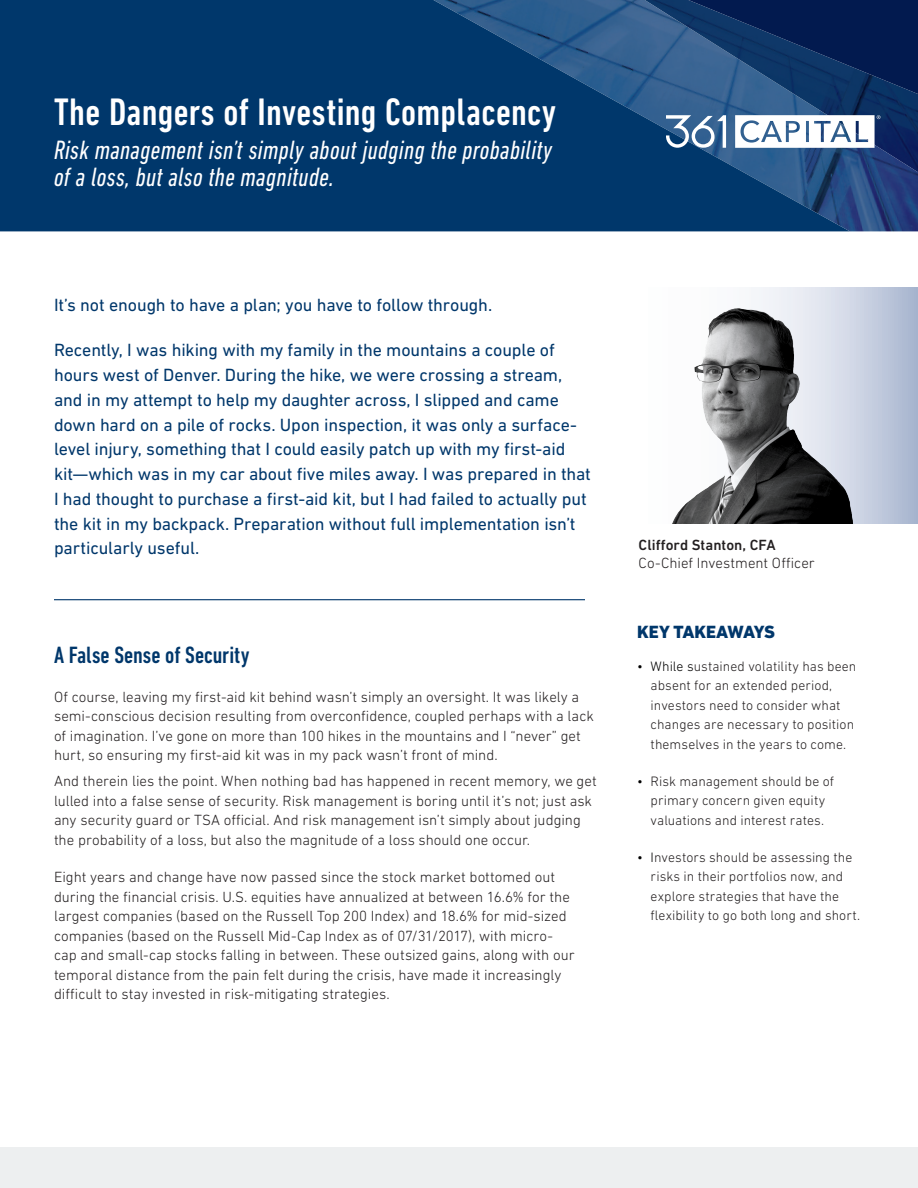
<style>
.page{position:relative;width:918px;height:1188px;background:#fff}
.page>*{position:absolute;margin:0;border:0;box-sizing:border-box;transform-origin:0 0}
.Section_Headers_Lar{font:500 condensed 39px "DIN Next LT Pro";letter-spacing:.01em;color:#fff}
.Section_Headers_Lar-2{font:italic condensed 27px/27px "DIN Next LT Pro";letter-spacing:.01em;color:#fff}
.Main_Body{font:500 condensed 24px "DIN Next LT Pro";color:#00376b}
.Opening_Paragraph{font:18px/24.8px "DIN Next LT Pro";letter-spacing:-.01em;color:#00376b}
.t1{font:800 18px "DIN Next LT Pro";letter-spacing:-.015em;color:#00376b}
.Main_Body-2{font:300 15px/19.5px "DIN Next LT Pro";color:#231f20}
.Main_Body-3{font:300 13.8px/19.5px "DIN Next LT Pro";letter-spacing:.005em;color:#231f20}
.s1{font-weight:500}
.s2{color:#000}
</style>
<div class="page">
<svg style="left:751px;top:287px;width:167px;height:237px;background:#bdc7da"></svg>
<img style="left:850px;top:172px;width:68px;height:59px">
<img style="left:850px;top:94px;width:68px;height:78px">
<svg style="left:0;top:0;width:850px;height:231px;background:#063c6f"></svg>
<img style="left:688px;top:0;width:230px;height:94px">
<img style="left:672px;top:301px;width:190px;height:223px">
<div style="left:0;top:1148px;width:918px;height:40px;background:#edeff0"></div>
<hr style="left:54px;top:599px;width:531px;height:1px;background:#00376b">
<svg style="left:666px;top:115px;width:60px;height:33px"></svg>
<svg style="left:735px;top:115px;width:146px;height:33px"></svg>
<p class="Section_Headers_Lar" style="left:54px;top:90px;width:504px">The Dangers of Investing Complacency</p>
<p class="Section_Headers_Lar-2" style="left:54px;top:136px;width:500px">Risk management isn’t simply about judging the probability of a loss, but also the magnitude.</p>
<p class="Opening_Paragraph" style="left:54px;top:293px;width:440px">It’s not enough to have a plan; you have to follow through.</p>
<p class="Opening_Paragraph" style="left:54px;top:338px;width:539px">Recently, I was hiking with my family in the mountains a couple of hours west of Denver. During the hike, we were crossing a stream, and in my attempt to help my daughter across, I slipped and came down hard on a pile of rocks. Upon inspection, it was only a surface&shy;level injury, something that I could easily patch up with my first-aid kit—which was in my car about five miles away. I was prepared in that I had thought to purchase a first-aid kit, but I had failed to actually put the kit in my backpack. Preparation without full implementation isn’t particularly useful.</p>
<p class="Main_Body" style="left:54px;top:641px;width:197px">A False Sense of Security</p>
<p class="Main_Body-2" style="left:54px;top:687px;width:541px">Of course, leaving my first-aid kit behind wasn’t simply an oversight. It was likely a semi-conscious decision resulting from overconfidence, coupled perhaps with a lack of imagination. I’ve gone on more than 100 hikes in the mountains and I “never” get hurt, so ensuring my first-aid kit was in my pack wasn’t front of mind.</p>
<p class="Main_Body-2" style="left:54px;top:771px;width:544px">And therein lies the point. When nothing bad has happened in recent memory, we get lulled into a false sense of security. Risk management is boring until it’s not; just ask any security guard or TSA official. And risk management isn’t simply about judging the probability of a loss, but also the magnitude of a loss should one occur.</p>
<p class="Main_Body-2" style="left:54px;top:867px;width:522px">Eight years and change have now passed since the stock market bottomed out during the financial crisis. U.S. equities have annualized at between 16.6% for the largest companies (based on the Russell Top 200 Index) and 18.6% for mid-sized companies (based on the Russell Mid-Cap Index as of 07/31/2017), with micro&shy;cap and small-cap stocks falling in between. These outsized gains, along with our temporal distance from the pain felt during the crisis, have made it increasingly difficult to stay invested in risk-mitigating strategies.</p>
<p class="Main_Body-2" style="left:639px;top:535px;width:178px;line-height:18px"><span class="s1">Clifford Stanton, CFA<br></span>Co-Chief Investment Officer</p>
<p class="t1" style="left:637px;top:621px;width:139px">KEY TAKEAWAYS</p>
<p class="Main_Body-3" style="left:651px;top:656px;width:207px;text-indent:-14px"><span class="s2">• While s</span>ustained volatility has been absent for an extended period, investors need to consider what changes are necessary to position themselves in the years to come.</p>
<p class="Main_Body-3" style="left:637px;top:771px;width:198px;text-align:center"><span class="s2">•</span> Risk management should be of primary concern given equity valuations and interest rates.</p>
<p class="Main_Body-3" style="left:651px;top:847px;width:211px;text-indent:-14px"><span class="s2">• I</span>nvestors should be assessing the risks in their portfolios now, and explore strategies that have the flexibility to go both long and short.</p>
</div>
